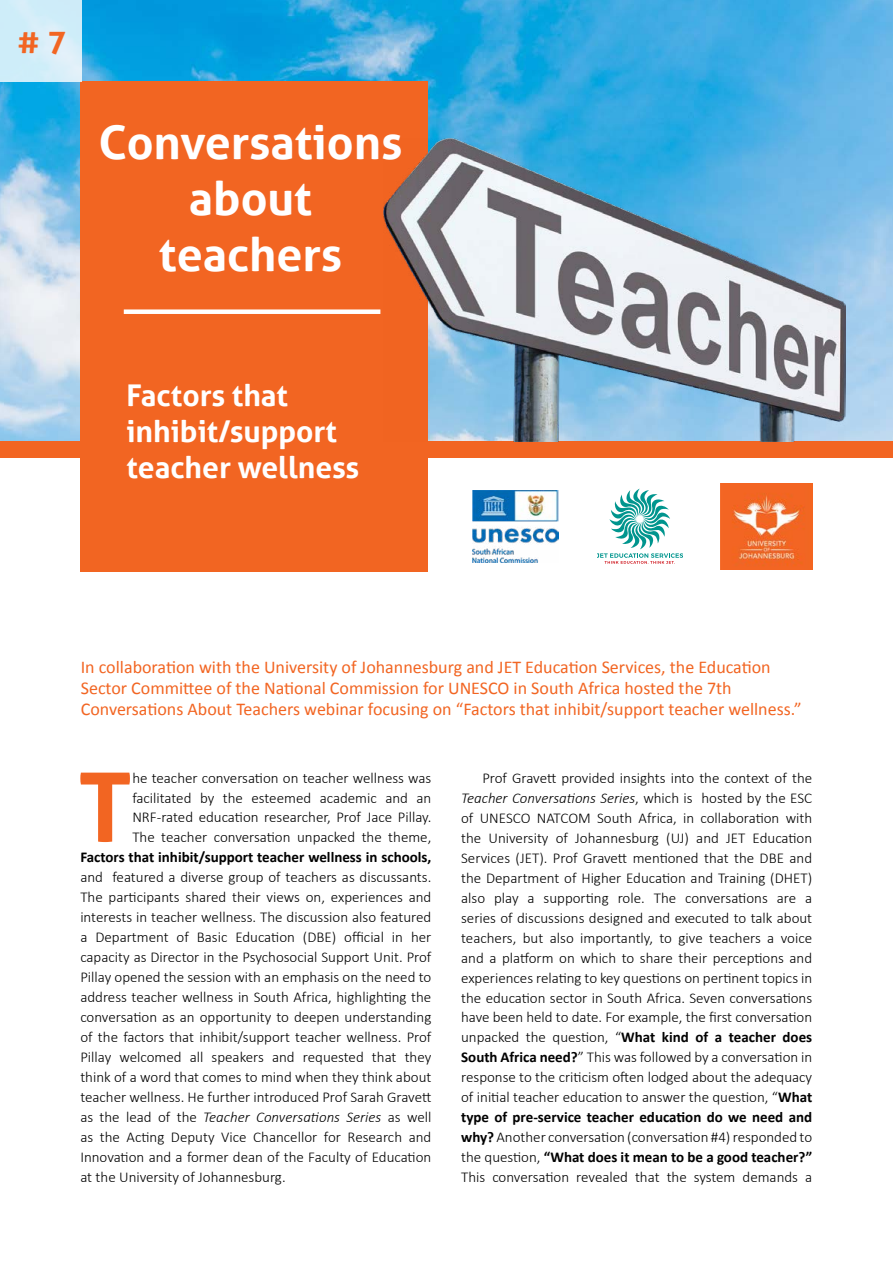
<style>
.page{position:relative;width:893px;height:1263px;background:#fff}
.page>*{position:absolute;margin:0;border:0;box-sizing:border-box;transform-origin:0 0}
.t1{font:700 95.85px "Aller";color:#f26522}
.t2{font:700 46.5px/55.8px "Aller";color:#fff;text-align:center}
.t3{font:700 31.5px "Aller";color:#f26522}
.t4{font:700 30px/36px "Aller";color:#fff}
.t5{font:18px/21px "Calibri";color:#f26522}
.t6{font:300 15px/20px "Calibri";color:#000;text-align:justify}
.t7{font:700 15px "Calibri";color:#000}
.s1{font-style:italic}
.s2{font-weight:700}
</style>
<div class="page">
<img style="left:0;top:0;width:893px;height:441px">
<div style="left:81px;top:81px;width:347px;height:491px;background:#f26522"></div>
<div style="left:0;top:441px;width:893px;height:17px;background:#f26522"></div>
<img style="left:721px;top:483px;width:91px;height:87px">
<img style="left:473px;top:491px;width:85px;height:71px">
<svg style="left:597px;top:489px;width:85px;height:75px"></svg>
<img style="left:383px;top:139px;width:463px;height:302px">
<div style="left:124px;top:309px;width:256px;height:5px;background:#fff"></div>
<div style="left:0;top:0;width:82px;height:82px;background:linear-gradient(to right,#cdedf9,#d9eef9)"></div>
<h3 class="t3" style="left:17px;top:23px;width:50px"># 7</h3>
<h2 class="t2" style="left:98px;top:115px;width:306px">Conversations about teachers</h2>
<h3 class="t4" style="left:126px;top:378px;width:234px">Factors that inhibit/support teacher wellness</h3>
<p class="t5" style="left:81px;top:656px;width:722px">In collaboration with the University of Johannesburg and JET Education Services, the Education<br>Sector Committee of the National Commission for UNESCO in South Africa hosted the 7th<br>Conversations About Teachers webinar focusing on “Factors that inhibit/support teacher wellness.”</p>
<h1 class="t1" style="left:78px;top:748px;width:56px">T</h1>
<p class="t6" style="left:132px;top:768px;width:301px;line-height:19.5px">he teacher conversation on teacher wellness was facilitated by the esteemed academic and an NRF-rated education researcher, Prof Jace Pillay.<br>The teacher conversation unpacked the theme,</p>
<p class="t7" style="left:80px;top:847px;width:353px">Factors that inhibit/support teacher wellness in schools,</p>
<p class="t6" style="left:80px;top:866px;width:353px">and featured a diverse group of teachers as discussants.<br>The participants shared their views on, experiences and interests in teacher wellness. The discussion also featured a Department of Basic Education (DBE) official in her capacity as Director in the Psychosocial Support Unit. Prof Pillay opened the session with an emphasis on the need to address teacher wellness in South Africa, highlighting the conversation as an opportunity to deepen understanding of the factors that inhibit/support teacher wellness. Prof Pillay welcomed all speakers and requested that they think of a word that comes to mind when they think about teacher wellness. He further introduced Prof Sarah Gravett as the lead of the <span class="s1">Teacher Conversations Series</span> as well as the Acting Deputy Vice Chancellor for Research and Innovation and a former dean of the Faculty of Education at the University of Johannesburg.</p>
<p class="t6" style="left:461px;top:768px;width:353px;text-indent:21px">Prof Gravett provided insights into the context of the <span class="s1">Teacher Conversations Series</span>, which is hosted by the ESC of UNESCO NATCOM South Africa, in collaboration with the University of Johannesburg (UJ) and JET Education Services (JET). Prof Gravett mentioned that the DBE and the Department of Higher Education and Training (DHET) also play a supporting role. The conversations are a series of discussions designed and executed to talk about teachers, but also importantly, to give teachers a voice and a platform on which to share their perceptions and experiences relating to key questions on pertinent topics in the education sector in South Africa. Seven conversations have been held to date. For example, the first conversation unpacked the question, “<span class="s2">What kind of a teacher does South Africa need?</span>” This was followed by a conversation in response to the criticism often lodged about the adequacy of initial teacher education to answer the question, “<span class="s2">What type of pre-service teacher education do we need and why?</span> Another conversation (conversation #4) responded to the question, <span class="s2">“What does it mean to be a good teacher?” </span>This conversation revealed that the system demands a</p>
</div>
